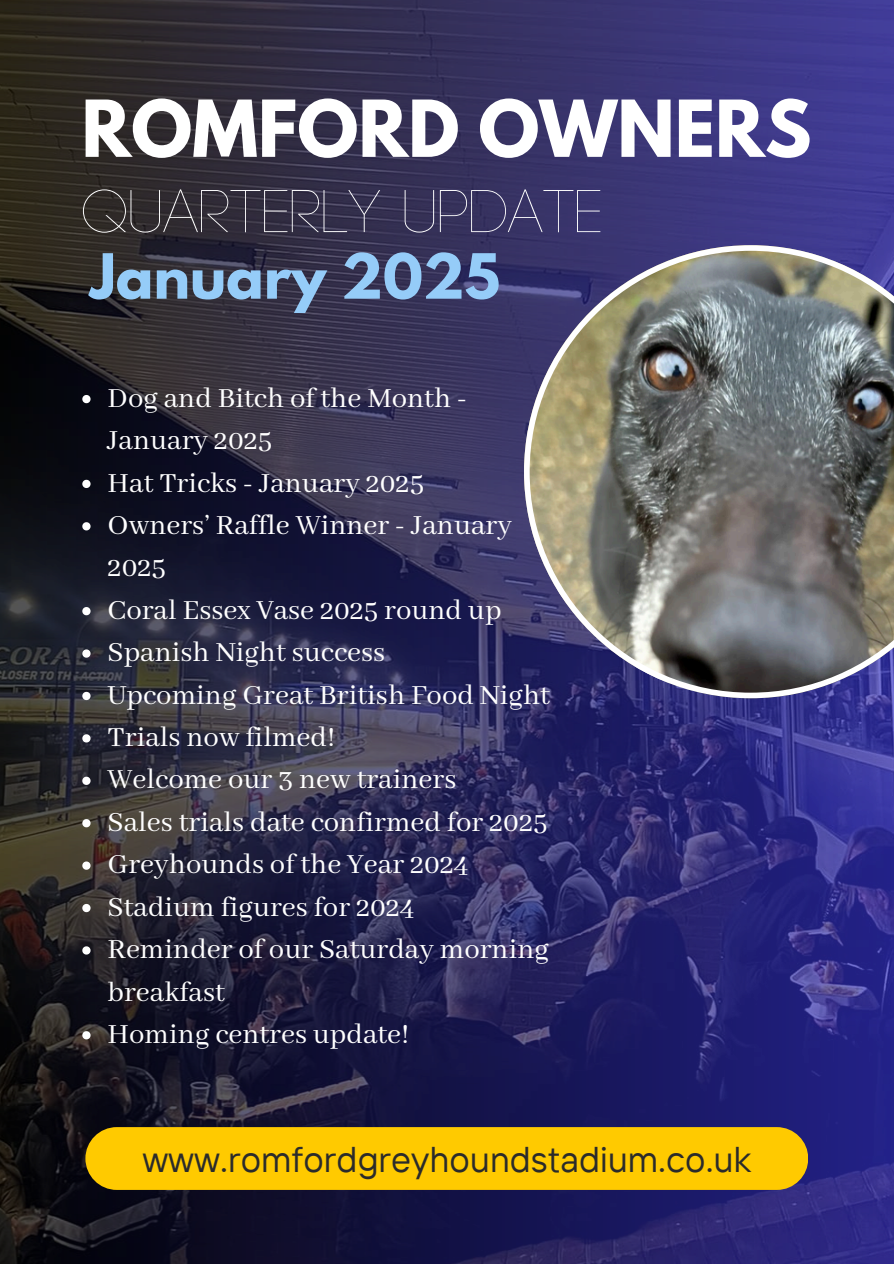
<style>
.page{position:relative;width:894px;height:1264px;background:#fff}
.page>*{position:absolute;margin:0;border:0;box-sizing:border-box;transform-origin:0 0}
.t1{font:700 69.45px "League Spartan";color:#fff}
.t2{font:300 60.15px "Code";color:#fff}
.t3{font:700 55.2px "League Spartan";color:#95ccf8}
.t4{font:35.7px "TT Interphases";color:#2b2b2b}
.t5{font:30.75px/42.5px "Abhaya Libre";color:#fff}
</style>
<div class="page">
<img style="left:0;top:0;width:893px;height:1263px">
<div style="left:85px;top:1127px;width:723px;height:62px;background:#ffca00;border-radius:31px"></div>
<img style="left:524px;top:245px;width:369px;height:453px">
<svg style="left:82px;top:395px;width:8px;height:8px"></svg>
<svg style="left:82px;top:480px;width:8px;height:8px"></svg>
<svg style="left:82px;top:522px;width:8px;height:8px"></svg>
<svg style="left:82px;top:607px;width:8px;height:8px"></svg>
<svg style="left:82px;top:649px;width:8px;height:8px"></svg>
<svg style="left:82px;top:692px;width:8px;height:8px"></svg>
<svg style="left:82px;top:734px;width:8px;height:8px"></svg>
<svg style="left:82px;top:776px;width:8px;height:9px"></svg>
<svg style="left:82px;top:819px;width:8px;height:8px"></svg>
<svg style="left:82px;top:861px;width:8px;height:8px"></svg>
<svg style="left:82px;top:903px;width:8px;height:9px"></svg>
<svg style="left:82px;top:946px;width:8px;height:8px"></svg>
<svg style="left:82px;top:1031px;width:8px;height:8px"></svg>
<p class="t1" style="left:81px;top:94px;width:731px">ROMFORD OWNERS</p>
<p class="t2" style="left:81px;top:184px;width:522px">QUARTERLY UPDATE</p>
<p class="t3" style="left:90px;top:249px;width:411px">January 2025</p>
<h1 class="t5" style="left:108px;top:378px;width:361px">Dog and Bitch of the Month -<br>January 2025</h1>
<h2 class="t5" style="left:108px;top:462px;width:318px">Hat Tricks - January 2025</h2>
<p class="t5" style="left:108px;top:505px;width:406px">Owners’ Raffle Winner - January<br>2025</p>
<h3 class="t5" style="left:108px;top:590px;width:395px">Coral Essex Vase 2025 round up</h3>
<p class="t5" style="left:108px;top:632px;width:279px">Spanish Night success</p>
<p class="t5" style="left:108px;top:674px;width:444px">Upcoming Great British Food Night</p>
<p class="t5" style="left:108px;top:717px;width:229px">Trials now filmed!</p>
<p class="t5" style="left:108px;top:759px;width:350px">Welcome our 3 new trainers</p>
<p class="t5" style="left:108px;top:802px;width:441px">Sales trials date confirmed for 2025</p>
<p class="t5" style="left:108px;top:844px;width:362px">Greyhounds of the Year 2024</p>
<p class="t5" style="left:108px;top:886px;width:309px">Stadium figures for 2024</p>
<p class="t5" style="left:108px;top:929px;width:443px">Reminder of our Saturday morning breakfast</p>
<p class="t5" style="left:108px;top:1014px;width:303px">Homing centres update!</p>
<p class="t4" style="left:142px;top:1136px;width:610px">www.romfordgreyhoundstadium.co.uk</p>
</div>
